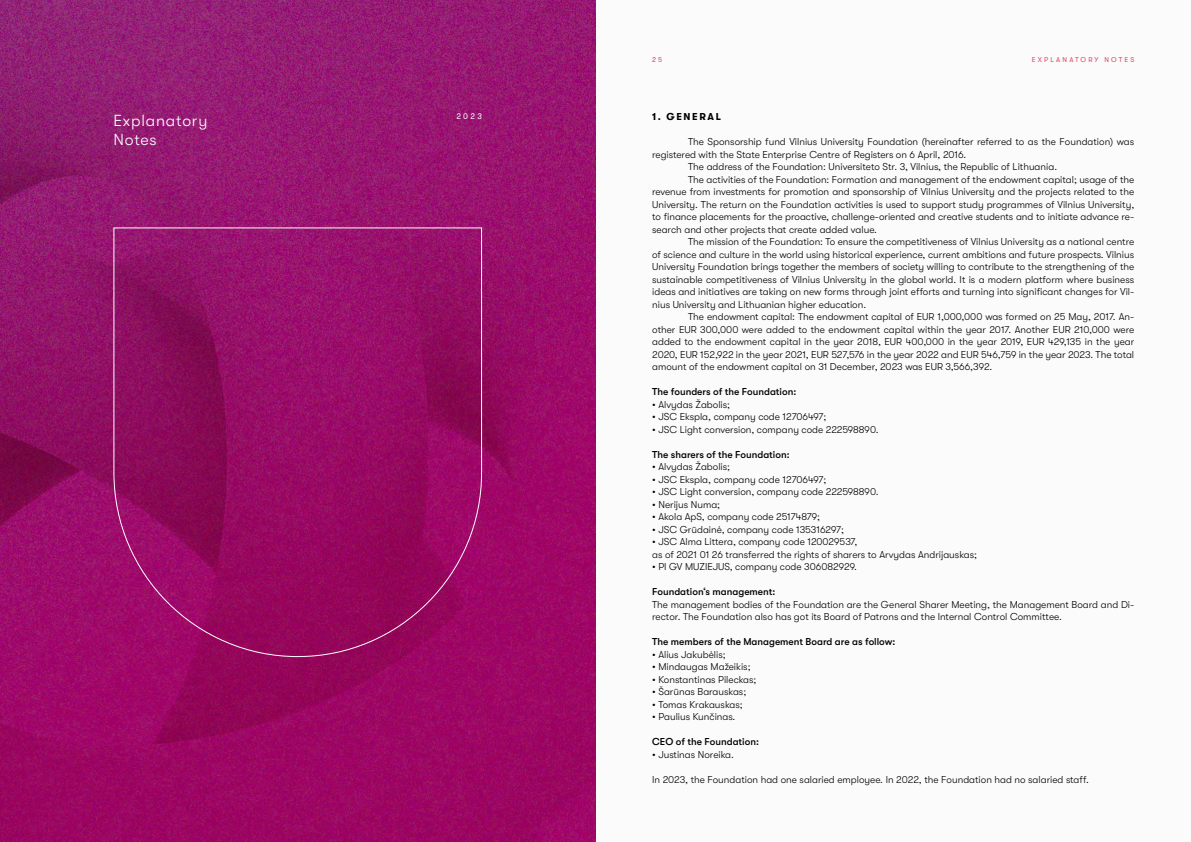
<style>
.page{position:relative;width:1191px;height:842px;background:#fbfbfb}
.page>*{position:absolute;margin:0;border:0;box-sizing:border-box;transform-origin:0 0}
.t1{font:300 16px/19.2px "GT Walsheim";letter-spacing:.05em;color:#fff}
.t2{font:300 10px/12.5px "GT Walsheim";color:#000}
.t3{font:500 10px "GT Walsheim";color:#000}
.t4{font:700 10px "GT Walsheim";letter-spacing:.16em;color:#000}
.t5{font:8px "GT Walsheim";color:#fff}
.t6{font:7px "GT Walsheim";letter-spacing:.31em;color:#e64164}
</style>
<div class="page">
<hr style="left:595px;top:0;width:1px;height:842px;background:#5a5864">
<img style="left:0;top:0;width:595px;height:842px">
<svg style="left:113px;top:227px;width:369px;height:431px"></svg>
<p class="t6" style="left:652px;top:55px;width:12px">2 5</p>
<p class="t6" style="left:1031px;top:55px;width:104px">EXPLANATORY NOTES</p>
<h1 class="t1" style="left:113px;top:111px;width:96px">Explanatory<br>Notes</h1>
<p class="t5" style="left:456px;top:112px;width:27px">2023</p>
<p class="t4" style="left:652px;top:111px;width:70px">1. GENERAL</p>
<p class="t2" style="left:688px;top:136px;width:447px">The Sponsorship fund Vilnius University Foundation (hereinafter referred to as the Foundation) was</p>
<p class="t2" style="left:652px;top:148px;width:316px">registered with the State Enterprise Centre of Registers on 6 April, 2016.</p>
<p class="t2" style="left:688px;top:161px;width:370px">The address of the Foundation: Universiteto Str. 3, Vilnius, the Republic of Lithuania.</p>
<p class="t2" style="left:688px;top:173px;width:447px">The activities of the Foundation: Formation and management of the endowment capital; usage of the</p>
<p class="t2" style="left:652px;top:186px;width:483px">revenue from investments for promotion and sponsorship of Vilnius University and the projects related to the</p>
<p class="t2" style="left:652px;top:198px;width:483px">University. The return on the Foundation activities is used to support study programmes of Vilnius University,</p>
<p class="t2" style="left:652px;top:211px;width:483px">to finance placements for the proactive, challenge-oriented and creative students and to initiate advance re-</p>
<p class="t2" style="left:652px;top:223px;width:226px">search and other projects that create added value.</p>
<p class="t2" style="left:688px;top:236px;width:447px">The mission of the Foundation: To ensure the competitiveness of Vilnius University as a national centre</p>
<p class="t2" style="left:652px;top:248px;width:483px">of science and culture in the world using historical experience, current ambitions and future prospects. Vilnius</p>
<p class="t2" style="left:652px;top:261px;width:483px">University Foundation brings together the members of society willing to contribute to the strengthening of the</p>
<p class="t2" style="left:652px;top:273px;width:483px">sustainable competitiveness of Vilnius University in the global world. It is a modern platform where business</p>
<p class="t2" style="left:652px;top:286px;width:483px">ideas and initiatives are taking on new forms through joint efforts and turning into significant changes for Vil-</p>
<p class="t2" style="left:652px;top:298px;width:215px">nius University and Lithuanian higher education.</p>
<p class="t2" style="left:688px;top:311px;width:447px">The endowment capital: The endowment capital of EUR 1,000,000 was formed on 25 May, 2017. An-</p>
<p class="t2" style="left:652px;top:323px;width:483px">other EUR 300,000 were added to the endowment capital within the year 2017. Another EUR 210,000 were</p>
<p class="t2" style="left:652px;top:336px;width:483px">added to the endowment capital in the year 2018, EUR 400,000 in the year 2019, EUR 429,135 in the year</p>
<p class="t2" style="left:652px;top:348px;width:483px">2020, EUR 152,922 in the year 2021, EUR 527,576 in the year 2022 and EUR 546,759 in the year 2023. The total</p>
<p class="t2" style="left:652px;top:361px;width:342px">amount of the endowment capital on 31 December, 2023 was EUR 3,566,392.</p>
<p class="t3" style="left:652px;top:386px;width:146px">The founders of the Foundation:</p>
<p class="t2" style="left:652px;top:398px;width:79px">• Alvydas Žabolis;</p>
<p class="t2" style="left:652px;top:411px;width:176px">• JSC Ekspla, company code 12706497;</p>
<p class="t2" style="left:652px;top:423px;width:228px">• JSC Light conversion, company code 222598890.</p>
<p class="t3" style="left:652px;top:449px;width:139px">The sharers of the Foundation:</p>
<p class="t2" style="left:652px;top:461px;width:79px">• Alvydas Žabolis;</p>
<p class="t2" style="left:652px;top:473px;width:176px">• JSC Ekspla, company code 12706497;</p>
<p class="t2" style="left:652px;top:486px;width:228px">• JSC Light conversion, company code 222598890.</p>
<p class="t2" style="left:652px;top:498px;width:69px">• Nerijus Numa;</p>
<p class="t2" style="left:652px;top:511px;width:169px">• Akola ApS, company code 25174879;</p>
<p class="t2" style="left:652px;top:523px;width:193px">• JSC Grūdainė, company code 135316297;</p>
<p class="t2" style="left:652px;top:536px;width:326px">• JSC Alma Littera, company code 120029537,<br>as of 2021 01 26 transferred the rights of sharers to Arvydas Andrijauskas;</p>
<p class="t2" style="left:652px;top:561px;width:206px">• PI GV MUZIEJUS, company code 306082929.</p>
<p class="t3" style="left:652px;top:586px;width:125px">Foundation‘s management:</p>
<p class="t2" style="left:652px;top:598px;width:483px">The management bodies of the Foundation are the General Sharer Meeting, the Management Board and Di&shy;rector. The Foundation also has got its Board of Patrons and the Internal Control Committee.</p>
<p class="t3" style="left:652px;top:636px;width:244px">The members of the Management Board are as follow:</p>
<p class="t2" style="left:652px;top:648px;width:75px">• Alius Jakubėlis;</p>
<p class="t2" style="left:652px;top:661px;width:100px">• Mindaugas Mažeikis;</p>
<p class="t2" style="left:652px;top:673px;width:106px">• Konstantinas Pileckas;</p>
<p class="t2" style="left:652px;top:686px;width:96px">• Šarūnas Barauskas;</p>
<p class="t2" style="left:652px;top:698px;width:92px">• Tomas Krakauskas;</p>
<p class="t2" style="left:652px;top:711px;width:85px">• Paulius Kunčinas.</p>
<p class="t3" style="left:652px;top:736px;width:108px">CEO of the Foundation:</p>
<p class="t2" style="left:652px;top:748px;width:83px">• Justinas Noreika.</p>
<p class="t2" style="left:652px;top:773px;width:438px">In 2023, the Foundation had one salaried employee. In 2022, the Foundation had no salaried staff.</p>
</div>
